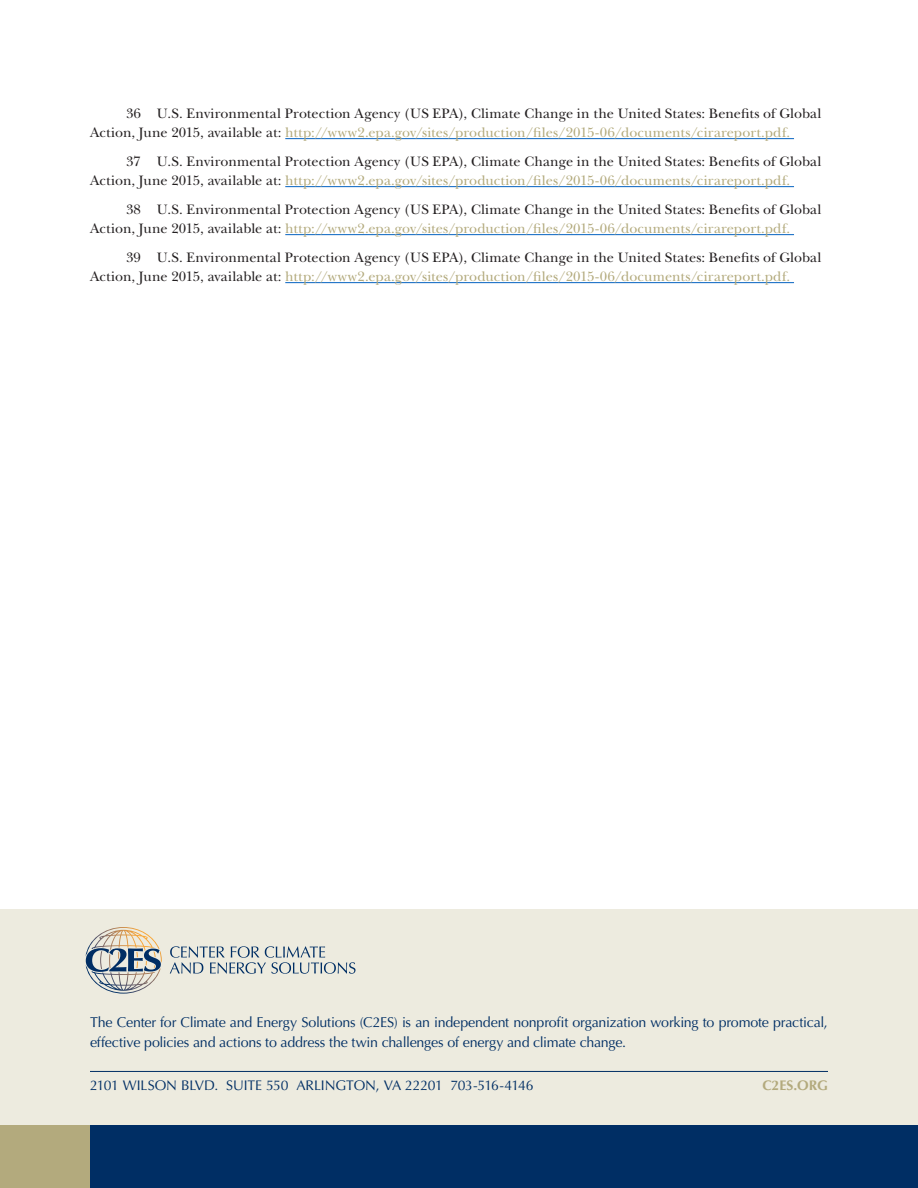
<style>
.page{position:relative;width:918px;height:1188px;background:#fff}
.page>*{position:absolute;margin:0;border:0;box-sizing:border-box;transform-origin:0 0}
.FCI_Endnotes{font:14.25px/19.5px "New Baskerville Std";letter-spacing:.005em;color:#231f20}
.t1{font:14.25px/19.5px "Optima LT Std";letter-spacing:-.015em;color:#002e64}
.t2{font:13.95px "Optima LT Std";letter-spacing:-.01em;color:#002e64}
.t3{font:700 13.95px "Optima LT Std";color:#b3aa7d}
.s1{color:#b3aa7d}
</style>
<div class="page">
<div style="left:0;top:909px;width:918px;height:279px;background:#edebdf"></div>
<svg style="left:86px;top:927px;width:76px;height:67px"></svg>
<svg style="left:170px;top:946px;width:185px;height:28px"></svg>
<hr style="left:90px;top:1071px;width:738px;height:1px;background:#002e64">
<div style="left:0;top:1125px;width:918px;height:63px;background:#002e64"></div>
<div style="left:0;top:1125px;width:90px;height:63px;background:#b3aa7d"></div>
<hr style="left:285px;top:138px;width:509px;height:1px;background:#0563c1">
<hr style="left:285px;top:186px;width:509px;height:1px;background:#0563c1">
<hr style="left:285px;top:234px;width:509px;height:1px;background:#0563c1">
<hr style="left:285px;top:282px;width:509px;height:1px;background:#0563c1">
<p class="FCI_Endnotes" style="left:90px;top:103px;width:733px;text-indent:36px">36 U.S. Environmental Protection Agency (US EPA), Climate Change in the United States: Benefits of Global<br>Action, June 2015, available at: <span class="s1">http://www2.epa.gov/sites/production/files/2015-06/documents/cirareport.pdf.</span></p>
<p class="FCI_Endnotes" style="left:90px;top:151px;width:733px;text-indent:36px">37 U.S. Environmental Protection Agency (US EPA), Climate Change in the United States: Benefits of Global<br>Action, June 2015, available at: <span class="s1">http://www2.epa.gov/sites/production/files/2015-06/documents/cirareport.pdf.</span></p>
<p class="FCI_Endnotes" style="left:90px;top:199px;width:733px;text-indent:36px">38 U.S. Environmental Protection Agency (US EPA), Climate Change in the United States: Benefits of Global<br>Action, June 2015, available at: <span class="s1">http://www2.epa.gov/sites/production/files/2015-06/documents/cirareport.pdf.</span></p>
<p class="FCI_Endnotes" style="left:90px;top:247px;width:733px;text-indent:36px">39 U.S. Environmental Protection Agency (US EPA), Climate Change in the United States: Benefits of Global<br>Action, June 2015, available at: <span class="s1">http://www2.epa.gov/sites/production/files/2015-06/documents/cirareport.pdf.</span></p>
<p class="t1" style="left:90px;top:1013px;width:739px">The Center for Climate and Energy Solutions (C2ES) is an independent nonprofit organization working to promote practical, effective policies and actions to address the twin challenges of energy and climate change.</p>
<p class="t2" style="left:90px;top:1077px;width:445px">2101 WILSON BLVD. SUITE 550 ARLINGTON, VA 22201 703-516-4146</p>
<p class="t3" style="left:762px;top:1077px;width:67px">C2ES.ORG</p>
</div>
